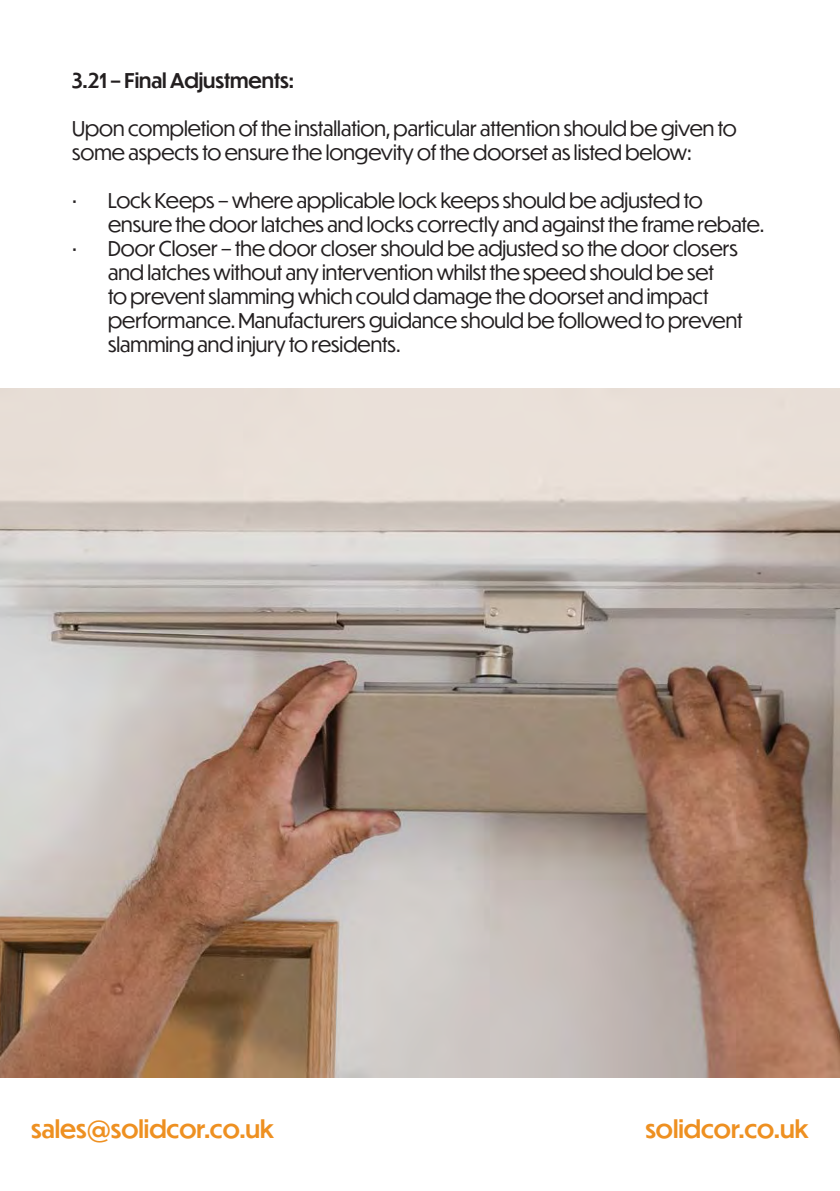
<style>
.page{position:relative;width:840px;height:1191px;background:#fff}
.page>*{position:absolute;margin:0;border:0;box-sizing:border-box;transform-origin:0 0}
.t1{font:500 24px "Dunbar Tall";color:#ee9021}
.t2{font:20px/24px "Dunbar Tall";color:#231f20}
.t3{font:500 20px "Dunbar Tall";color:#231f20}
</style>
<div class="page">
<img style="left:0;top:388px;width:839px;height:689px">
<p class="t3" style="left:72px;top:66px;width:223px">3.21 – Final Adjustments:</p>
<p class="t2" style="left:72px;top:115px;width:665px">Upon completion of the installation, particular attention should be given to some aspects to ensure the longevity of the doorset as listed below:</p>
<p class="t2" style="left:108px;top:187px;width:657px;text-indent:-36px">• Lock Keeps – where applicable lock keeps should be adjusted to ensure the door latches and locks correctly and against the frame rebate.</p>
<p class="t2" style="left:108px;top:235px;width:635px;text-indent:-36px">• Door Closer – the door closer should be adjusted so the door closers and latches without any intervention whilst the speed should be set<br>to prevent slamming which could damage the doorset and impact performance. Manufacturers guidance should be followed to prevent slamming and injury to residents.</p>
<p class="t1" style="left:31px;top:1111px;width:244px">sales@solidcor.co.uk</p>
<p class="t1" style="left:645px;top:1111px;width:165px">solidcor.co.uk</p>
</div>
